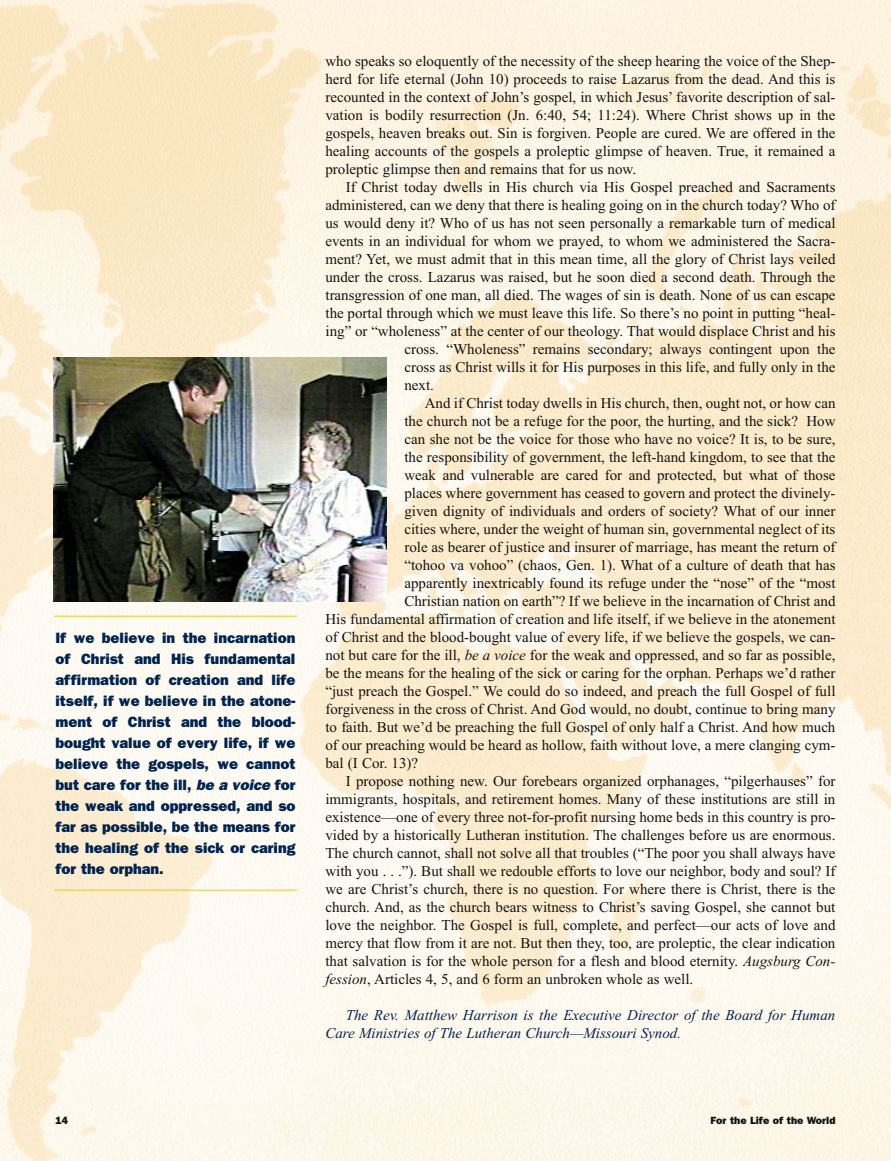
<style>
.page{position:relative;width:891px;height:1161px;background:#fff}
.page>*{position:absolute;margin:0;border:0;box-sizing:border-box;transform-origin:0 0}
.t1{font:15px/18px "Times New Roman";color:#141414;text-align:justify}
.t2{font:800 15px/21px "Franklin Gothic";color:#00234f;text-align:justify}
.t3{font:italic 15px/18px "Times New Roman";color:#00234f}
.t4{font:800 10.5px "Franklin Gothic";color:#141414}
.s1{font-style:italic}
</style>
<div class="page">
<img style="left:0;top:0;width:891px;height:1161px">
<hr style="left:54px;top:616px;width:243px;height:1px;background:#efc530">
<hr style="left:54px;top:890px;width:243px;height:1px;background:#efc530">
<img style="left:54px;top:358px;width:332px;height:243px">
<p class="t2" style="left:55px;top:627px;width:242px">If we believe in the incarnation of Christ and His fundamental affirmation of creation and life itself, if we believe in the atone&shy;ment of Christ and the blood&shy;bought value of every life, if we believe the gospels, we cannot but care for the ill, <span class="s1">be a voice</span> for the weak and oppressed, and so far as possible, be the means for the healing of the sick or caring for the orphan.</p>
<p class="t1" style="left:325px;top:52px;width:512px">who speaks so eloquently of the necessity of the sheep hearing the voice of the Shep&shy;herd for life eternal (John 10) proceeds to raise Lazarus from the dead. And this is recounted in the context of John’s gospel, in which Jesus’ favorite description of sal&shy;vation is bodily resurrection (Jn. 6:40, 54; 11:24). Where Christ shows up in the gospels, heaven breaks out. Sin is forgiven. People are cured. We are offered in the healing accounts of the gospels a proleptic glimpse of heaven. True, it remained a proleptic glimpse then and remains that for us now.</p>
<p class="t1" style="left:346px;top:178px;width:491px">If Christ today dwells in His church via His Gospel preached and Sacraments</p>
<p class="t1" style="left:325px;top:196px;width:512px">administered, can we deny that there is healing going on in the church today? Who of</p>
<p class="t1" style="left:325px;top:214px;width:512px">us would deny it? Who of us has not seen personally a remarkable turn of medical</p>
<p class="t1" style="left:325px;top:232px;width:511px">events in an individual for whom we prayed, to whom we administered the Sacra-</p>
<p class="t1" style="left:325px;top:250px;width:512px">ment? Yet, we must admit that in this mean time, all the glory of Christ lays veiled</p>
<p class="t1" style="left:325px;top:268px;width:511px">under the cross. Lazarus was raised, but he soon died a second death. Through the</p>
<p class="t1" style="left:325px;top:286px;width:512px">transgression of one man, all died. The wages of sin is death. None of us can escape</p>
<p class="t1" style="left:325px;top:304px;width:511px">the portal through which we must leave this life. So there’s no point in putting “heal-</p>
<p class="t1" style="left:325px;top:322px;width:512px">ing” or “wholeness” at the center of our theology. That would displace Christ and his</p>
<p class="t1" style="left:404px;top:340px;width:433px">cross. “Wholeness” remains secondary; always contingent upon the</p>
<p class="t1" style="left:404px;top:358px;width:433px">cross as Christ wills it for His purposes in this life, and fully only in the</p>
<p class="t1" style="left:404px;top:376px;width:31px">next.</p>
<p class="t1" style="left:425px;top:394px;width:412px">And if Christ today dwells in His church, then, ought not, or how can</p>
<p class="t1" style="left:404px;top:412px;width:433px">the church not be a refuge for the poor, the hurting, and the sick? How</p>
<p class="t1" style="left:404px;top:430px;width:433px">can she not be the voice for those who have no voice? It is, to be sure,</p>
<p class="t1" style="left:404px;top:448px;width:433px">the responsibility of government, the left-hand kingdom, to see that the</p>
<p class="t1" style="left:404px;top:466px;width:433px">weak and vulnerable are cared for and protected, but what of those</p>
<p class="t1" style="left:404px;top:484px;width:433px">places where government has ceased to govern and protect the divinely-</p>
<p class="t1" style="left:404px;top:502px;width:433px">given dignity of individuals and orders of society? What of our inner</p>
<p class="t1" style="left:404px;top:520px;width:433px">cities where, under the weight of human sin, governmental neglect of its</p>
<p class="t1" style="left:404px;top:538px;width:433px">role as bearer of justice and insurer of marriage, has meant the return of</p>
<p class="t1" style="left:404px;top:556px;width:433px">“tohoo va vohoo” (chaos, Gen. 1). What of a culture of death that has</p>
<p class="t1" style="left:404px;top:574px;width:433px">apparently inextricably found its refuge under the “nose” of the “most</p>
<p class="t1" style="left:404px;top:592px;width:433px">Christian nation on earth”? If we believe in the incarnation of Christ and</p>
<p class="t1" style="left:325px;top:610px;width:512px">His fundamental affirmation of creation and life itself, if we believe in the atonement</p>
<p class="t1" style="left:325px;top:628px;width:511px">of Christ and the blood-bought value of every life, if we believe the gospels, we can-</p>
<p class="t1" style="left:325px;top:646px;width:512px">not but care for the ill, <span class="s1">be a voice</span> for the weak and oppressed, and so far as possible,</p>
<p class="t1" style="left:325px;top:664px;width:512px">be the means for the healing of the sick or caring for the orphan. Perhaps we’d rather</p>
<p class="t1" style="left:325px;top:682px;width:512px">“just preach the Gospel.” We could do so indeed, and preach the full Gospel of full</p>
<p class="t1" style="left:325px;top:700px;width:512px">forgiveness in the cross of Christ. And God would, no doubt, continue to bring many</p>
<p class="t1" style="left:325px;top:718px;width:512px">to faith. But we’d be preaching the full Gospel of only half a Christ. And how much</p>
<p class="t1" style="left:325px;top:736px;width:511px">of our preaching would be heard as hollow, faith without love, a mere clanging cym-</p>
<p class="t1" style="left:325px;top:754px;width:94px">bal (I Cor. 13)?</p>
<p class="t1" style="left:346px;top:772px;width:491px">I propose nothing new. Our forebears organized orphanages, “pilgerhauses” for</p>
<p class="t1" style="left:325px;top:790px;width:512px">immigrants, hospitals, and retirement homes. Many of these institutions are still in</p>
<p class="t1" style="left:325px;top:808px;width:511px">existence—one of every three not-for-profit nursing home beds in this country is pro-</p>
<p class="t1" style="left:325px;top:826px;width:511px">vided by a historically Lutheran institution. The challenges before us are enormous.</p>
<p class="t1" style="left:325px;top:844px;width:512px">The church cannot, shall not solve all that troubles (“The poor you shall always have</p>
<p class="t1" style="left:325px;top:862px;width:512px">with you . . .”). But shall we redouble efforts to love our neighbor, body and soul? If</p>
<p class="t1" style="left:325px;top:880px;width:512px">we are Christ’s church, there is no question. For where there is Christ, there is the</p>
<p class="t1" style="left:325px;top:898px;width:512px">church. And, as the church bears witness to Christ’s saving Gospel, she cannot but</p>
<p class="t1" style="left:325px;top:916px;width:512px">love the neighbor. The Gospel is full, complete, and perfect—our acts of love and</p>
<p class="t1" style="left:325px;top:934px;width:512px">mercy that flow from it are not. But then they, too, are proleptic, the clear indication</p>
<p class="t1" style="left:325px;top:952px;width:512px">that salvation is for the whole person for a flesh and blood eternity. <span class="s1">Augsburg Con-</span></p>
<p class="t1" style="left:325px;top:970px;width:369px"><span class="s1">fession</span>, Articles 4, 5, and 6 form an unbroken whole as well.</p>
<p class="t3" style="left:325px;top:1006px;width:511px;text-indent:20px">The Rev. Matthew Harrison is the Executive Director of the Board for Human<br>Care Ministries of The Lutheran Church—Missouri Synod.</p>
<p class="t4" style="left:56px;top:1114px;width:14px">14</p>
<p class="t4" style="left:711px;top:1114px;width:126px">For the Life of the World</p>
</div>
